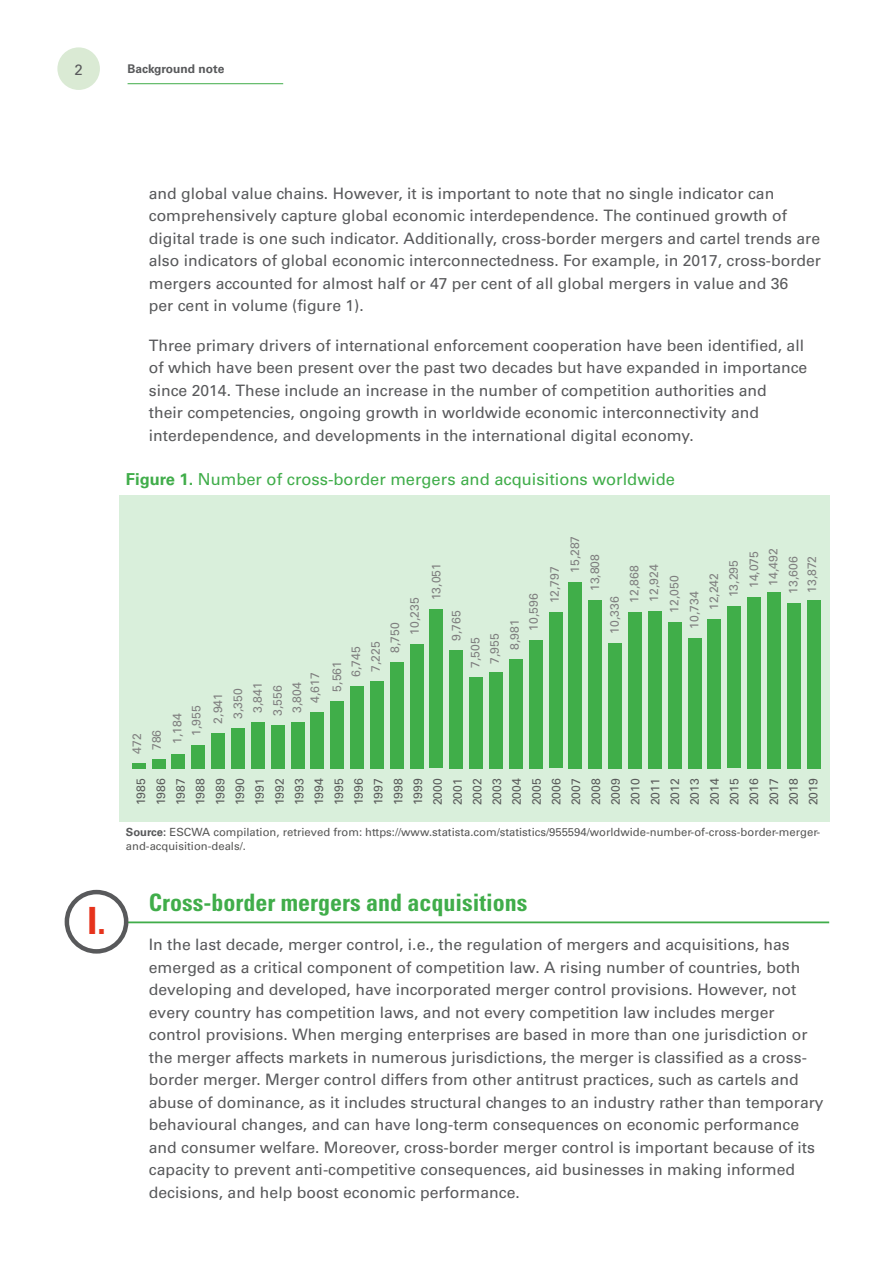
<style>
.page{position:relative;width:893px;height:1263px;background:#fff}
.page>*{position:absolute;margin:0;border:0;box-sizing:border-box;transform-origin:0 0}
.t1{font:700 condensed 37.5px "Univers LT Std";color:#e6331c}
.t2{font:700 condensed 24px "Univers LT Std";color:#40ad4a}
.t3{font:16.5px "Univers LT Std";color:#40ad4a}
.t4{font:15.75px/22.5px "Univers LT Std";color:#58595b}
.t5{font:15px "Univers LT Std";color:#58595b}
.t6{font:12.15px/19.6px "Univers LT Std";color:#7f7f7f}
.t7{font:12.15px/19.8px "Univers LT Std";color:#595a5a;text-align:justify}
.t8{font:700 12px "Univers LT Std";color:#58595b}
.t9{font:11.25px/13.5px "Univers LT Std";color:#575756}
.s1{font-weight:700}
.s2{font-weight:700;color:#58595b}
</style>
<div class="page">
<div style="left:57px;top:47px;width:43px;height:43px;background:#daead4;border-radius:50%"></div>
<hr style="left:128px;top:83px;width:155px;height:1px;background:#41ad49">
<hr style="left:128px;top:921px;width:701px;height:2px;background:#40ad4a">
<div style="left:120px;top:496px;width:710px;height:326px;background:#d9efdb"></div>
<div style="left:807px;top:600px;width:13px;height:168px;background:#40ae49"></div>
<div style="left:787px;top:603px;width:13px;height:165px;background:#40ae49"></div>
<div style="left:767px;top:592px;width:13px;height:176px;background:#40ae49"></div>
<div style="left:747px;top:597px;width:14px;height:171px;background:#40ae49"></div>
<div style="left:728px;top:606px;width:13px;height:162px;background:#40ae49"></div>
<div style="left:708px;top:619px;width:13px;height:149px;background:#40ae49"></div>
<div style="left:688px;top:638px;width:13px;height:130px;background:#40ae49"></div>
<div style="left:668px;top:622px;width:13px;height:146px;background:#40ae49"></div>
<div style="left:648px;top:611px;width:13px;height:157px;background:#40ae49"></div>
<div style="left:628px;top:612px;width:14px;height:156px;background:#40ae49"></div>
<div style="left:608px;top:643px;width:14px;height:125px;background:#40ae49"></div>
<div style="left:589px;top:600px;width:13px;height:168px;background:#40ae49"></div>
<div style="left:569px;top:582px;width:13px;height:186px;background:#40ae49"></div>
<div style="left:549px;top:612px;width:13px;height:156px;background:#40ae49"></div>
<div style="left:529px;top:640px;width:13px;height:128px;background:#40ae49"></div>
<div style="left:509px;top:659px;width:13px;height:109px;background:#40ae49"></div>
<div style="left:489px;top:672px;width:14px;height:96px;background:#40ae49"></div>
<div style="left:470px;top:677px;width:13px;height:91px;background:#40ae49"></div>
<div style="left:450px;top:650px;width:13px;height:118px;background:#40ae49"></div>
<div style="left:430px;top:609px;width:13px;height:159px;background:#40ae49"></div>
<div style="left:410px;top:644px;width:13px;height:124px;background:#40ae49"></div>
<div style="left:390px;top:662px;width:13px;height:106px;background:#40ae49"></div>
<div style="left:370px;top:681px;width:13px;height:87px;background:#40ae49"></div>
<div style="left:350px;top:686px;width:14px;height:82px;background:#40ae49"></div>
<div style="left:331px;top:701px;width:13px;height:67px;background:#40ae49"></div>
<div style="left:311px;top:712px;width:13px;height:56px;background:#40ae49"></div>
<div style="left:291px;top:722px;width:13px;height:46px;background:#40ae49"></div>
<div style="left:271px;top:725px;width:13px;height:43px;background:#40ae49"></div>
<div style="left:251px;top:722px;width:13px;height:46px;background:#40ae49"></div>
<div style="left:231px;top:728px;width:14px;height:40px;background:#40ae49"></div>
<div style="left:211px;top:733px;width:14px;height:35px;background:#40ae49"></div>
<div style="left:192px;top:745px;width:13px;height:23px;background:#40ae49"></div>
<div style="left:172px;top:754px;width:13px;height:14px;background:#40ae49"></div>
<div style="left:152px;top:759px;width:13px;height:9px;background:#40ae49"></div>
<div style="left:132px;top:763px;width:13px;height:5px;background:#40ae49"></div>
<div style="left:65px;top:890px;width:63px;height:64px;border:4px solid #58595b;border-radius:50%"></div>
<p class="t5" style="left:74px;top:60px;width:10px">2</p>
<p class="t8" style="left:128px;top:61px;width:98px">Background note</p>
<p class="t4" style="left:149px;top:182px;width:674px">and global value chains. However, it is important to note that no single indicator can comprehensively capture global economic interdependence. The continued growth of digital trade is one such indicator. Additionally, cross-border mergers and cartel trends are also indicators of global economic interconnectedness. For example, in 2017, cross-border mergers accounted for almost half or 47 per cent of all global mergers in value and 36<br>per cent in volume (figure 1).</p>
<p class="t4" style="left:149px;top:334px;width:660px">Three primary drivers of international enforcement cooperation have been identified, all of which have been present over the past two decades but have expanded in importance since 2014. These include an increase in the number of competition authorities and<br>their competencies, ongoing growth in worldwide economic interconnectivity and interdependence, and developments in the international digital economy.</p>
<p class="t3" style="left:126px;top:469px;width:550px"><span class="s1">Figure 1.</span> Number of cross-border mergers and acquisitions worldwide</p>
<p class="t6" style="left:127px;top:754px;width:22px;rotate:-90deg">472</p>
<p class="t6" style="left:147px;top:750px;width:22px;rotate:-90deg">786</p>
<p class="t6" style="left:167px;top:744px;width:32px;rotate:-90deg">1,184</p>
<p class="t6" style="left:185px;top:723px;width:32px;line-height:21.8px;text-indent:-12px;rotate:-90deg">1,955<br>2,941</p>
<p class="t6" style="left:304px;top:692px;width:32px;line-height:21.9px;text-indent:-11px;rotate:-90deg">4,617<br>5,561</p>
<p class="t6" style="left:228px;top:719px;width:38px;rotate:-90deg">3,350<br>3,841<br>3,556<br>3,804</p>
<p class="t6" style="left:346px;top:677px;width:32px;rotate:-90deg">6,745</p>
<p class="t6" style="left:366px;top:672px;width:32px;rotate:-90deg">7,225</p>
<p class="t6" style="left:385px;top:653px;width:32px;rotate:-90deg">8,750</p>
<p class="t6" style="left:405px;top:635px;width:39px;rotate:-90deg">10,235</p>
<p class="t6" style="left:426px;top:600px;width:39px;rotate:-90deg">13,051</p>
<p class="t6" style="left:446px;top:641px;width:32px;rotate:-90deg">9,765</p>
<p class="t6" style="left:465px;top:668px;width:32px;rotate:-90deg">7,505</p>
<p class="t6" style="left:485px;top:664px;width:32px;rotate:-90deg">7,955</p>
<p class="t6" style="left:505px;top:650px;width:32px;rotate:-90deg">8,981</p>
<p class="t6" style="left:524px;top:631px;width:39px;rotate:-90deg">10,596</p>
<p class="t6" style="left:545px;top:603px;width:39px;rotate:-90deg">12,797</p>
<p class="t6" style="left:565px;top:573px;width:39px;rotate:-90deg">15,287</p>
<p class="t6" style="left:585px;top:591px;width:39px;rotate:-90deg">13,808</p>
<p class="t6" style="left:605px;top:634px;width:39px;rotate:-90deg">10,336</p>
<p class="t6" style="left:624px;top:603px;width:39px;rotate:-90deg">12,868</p>
<p class="t6" style="left:644px;top:602px;width:39px;rotate:-90deg">12,924</p>
<p class="t6" style="left:664px;top:612px;width:39px;rotate:-90deg">12,050</p>
<p class="t6" style="left:684px;top:628px;width:39px;rotate:-90deg">10,734</p>
<p class="t6" style="left:704px;top:610px;width:39px;rotate:-90deg">12,242</p>
<p class="t6" style="left:724px;top:597px;width:39px;rotate:-90deg">13,295</p>
<p class="t6" style="left:744px;top:588px;width:39px;rotate:-90deg">14,075</p>
<p class="t6" style="left:763px;top:585px;width:39px;rotate:-90deg">14,492</p>
<p class="t6" style="left:783px;top:593px;width:39px;rotate:-90deg">13,606</p>
<p class="t6" style="left:802px;top:593px;width:39px;rotate:-90deg">13,872</p>
<h1 class="t1" style="left:87px;top:898px;width:20px">I.</h1>
<p class="t7" style="left:131px;top:805px;width:29px;rotate:-90deg">1985<br>1986<br>1987<br>1988<br>1989<br>1990<br>1991<br>1992<br>1993<br>1994<br>1995<br>1996<br>1997<br>1998<br>1999<br>2000<br>2001<br>2002<br>2003<br>2004<br>2005<br>2006<br>2007<br>2008<br>2009<br>2010<br>2011<br>2012<br>2013<br>2014<br>2015<br>2016<br>2017<br>2018<br>2019</p>
<p class="t9" style="left:126px;top:826px;width:696px"><span class="s2">Source:</span> ESCWA compilation, retrieved from: https://www.statista.com/statistics/955594/worldwide-number-of-cross-border-merger&shy;and-acquisition-deals/.</p>
<h2 class="t2" style="left:149px;top:887px;width:380px">Cross-border mergers and acquisitions</h2>
<p class="t4" style="left:149px;top:934px;width:676px">In the last decade, merger control, i.e., the regulation of mergers and acquisitions, has emerged as a critical component of competition law. A rising number of countries, both developing and developed, have incorporated merger control provisions. However, not every country has competition laws, and not every competition law includes merger control provisions. When merging enterprises are based in more than one jurisdiction or the merger affects markets in numerous jurisdictions, the merger is classified as a cross&shy;border merger. Merger control differs from other antitrust practices, such as cartels and abuse of dominance, as it includes structural changes to an industry rather than temporary behavioural changes, and can have long-term consequences on economic performance and consumer welfare. Moreover, cross-border merger control is important because of its capacity to prevent anti-competitive consequences, aid businesses in making informed decisions, and help boost economic performance.</p>
</div>
